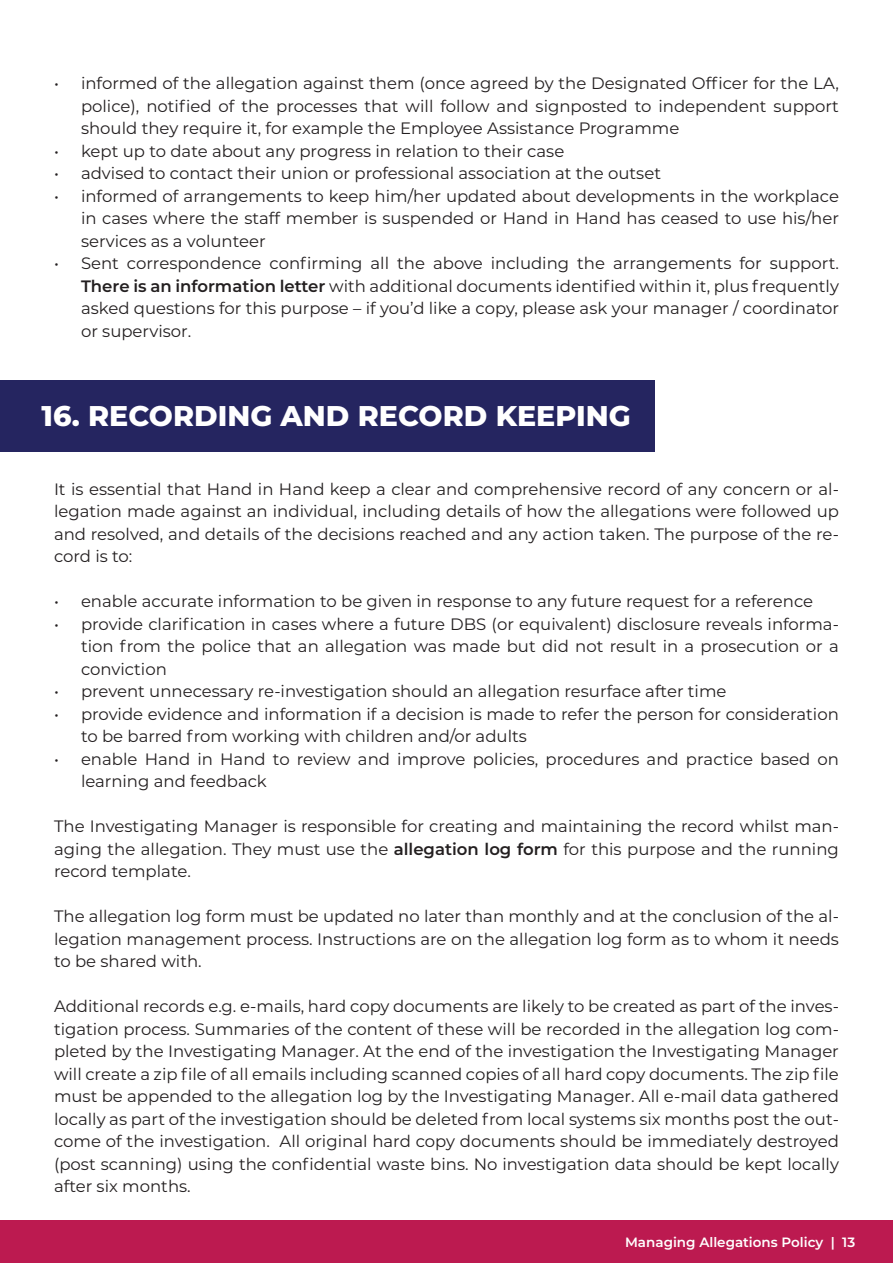
<style>
.page{position:relative;width:893px;height:1263px;background:#fff}
.page>*{position:absolute;margin:0;border:0;box-sizing:border-box;transform-origin:0 0}
.t1{font:800 28.5px "Montserrat";color:#fff}
.t2{font:16.5px/22.5px "Montserrat";color:#231f20;text-align:justify}
.t3{font:600 13.5px "Montserrat";color:#fff}
.s1{font-weight:600}
</style>
<div class="page">
<div style="left:0;top:1220px;width:893px;height:43px;background:#bc1a50"></div>
<div style="left:0;top:381px;width:655px;height:71px;background:#252560"></div>
<p class="t2" style="left:81px;top:72px;width:759px;text-indent:-27px">• informed of the allegation against them (once agreed by the Designated Officer for the LA, police), notified of the processes that will follow and signposted to independent support should they require it, for example the Employee Assistance Programme</p>
<p class="t2" style="left:54px;top:139px;width:512px">• kept up to date about any progress in relation to their case</p>
<p class="t2" style="left:54px;top:162px;width:608px">• advised to contact their union or professional association at the outset</p>
<p class="t2" style="left:81px;top:184px;width:759px;text-indent:-27px">• informed of arrangements to keep him/her updated about developments in the workplace in cases where the staff member is suspended or Hand in Hand has ceased to use his/her services as a volunteer</p>
<p class="t2" style="left:81px;top:252px;width:760px;text-indent:-27px">• Sent correspondence confirming all the above including the arrangements for support.<br><span class="s1">There is an information letter</span> with additional documents identified within it, plus frequently asked questions for this purpose – if you’d like a copy, please ask your manager / coordinator or supervisor.</p>
<p class="t1" style="left:41px;top:395px;width:591px">16. RECORDING AND RECORD KEEPING</p>
<p class="t2" style="left:54px;top:477px;width:786px">It is essential that Hand in Hand keep a clear and comprehensive record of any concern or al&shy;legation made against an individual, including details of how the allegations were followed up and resolved, and details of the decisions reached and any action taken. The purpose of the re&shy;cord is to:</p>
<p class="t2" style="left:54px;top:589px;width:761px">• enable accurate information to be given in response to any future request for a reference</p>
<p class="t2" style="left:81px;top:612px;width:759px;text-indent:-27px">• provide clarification in cases where a future DBS (or equivalent) disclosure reveals informa&shy;tion from the police that an allegation was made but did not result in a prosecution or a conviction</p>
<p class="t2" style="left:54px;top:679px;width:674px">• prevent unnecessary re-investigation should an allegation resurface after time</p>
<p class="t2" style="left:81px;top:702px;width:759px;text-indent:-27px">• provide evidence and information if a decision is made to refer the person for consideration to be barred from working with children and/or adults</p>
<p class="t2" style="left:81px;top:747px;width:759px;text-indent:-27px">• enable Hand in Hand to review and improve policies, procedures and practice based on learning and feedback</p>
<p class="t2" style="left:54px;top:814px;width:786px">The Investigating Manager is responsible for creating and maintaining the record whilst man&shy;aging the allegation. They must use the <span class="s1">allegation log form</span> for this purpose and the running record template.</p>
<p class="t2" style="left:54px;top:904px;width:786px">The allegation log form must be updated no later than monthly and at the conclusion of the al&shy;legation management process. Instructions are on the allegation log form as to whom it needs to be shared with.</p>
<p class="t2" style="left:54px;top:994px;width:786px">Additional records e.g. e-mails, hard copy documents are likely to be created as part of the inves&shy;tigation process. Summaries of the content of these will be recorded in the allegation log com&shy;pleted by the Investigating Manager. At the end of the investigation the Investigating Manager will create a zip file of all emails including scanned copies of all hard copy documents. The zip file must be appended to the allegation log by the Investigating Manager. All e-mail data gathered locally as part of the investigation should be deleted from local systems six months post the out&shy;come of the investigation. All original hard copy documents should be immediately destroyed (post scanning) using the confidential waste bins. No investigation data should be kept locally after six months.</p>
<p class="t3" style="left:625px;top:1233px;width:232px">Managing Allegations Policy | 13</p>
</div>
